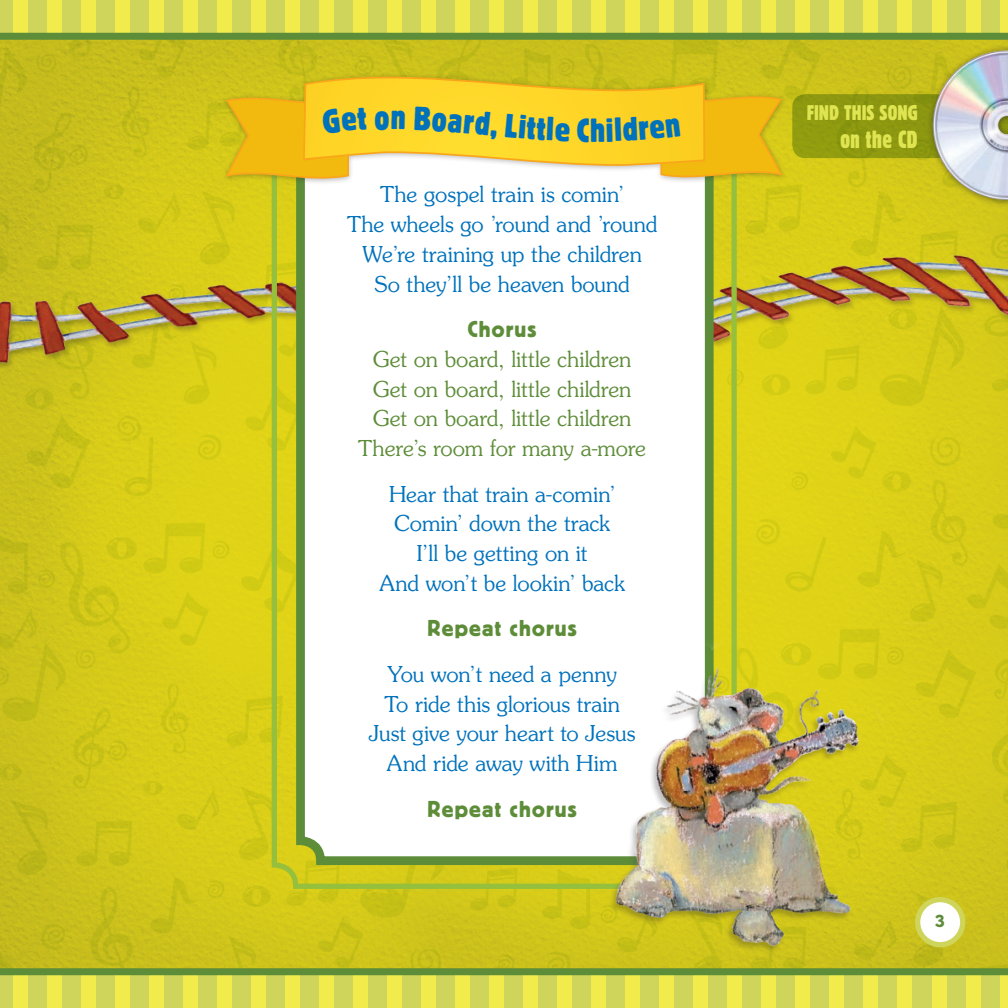
<style>
.page{position:relative;width:1008px;height:1008px;background:#fff}
.page>*{position:absolute;margin:0;border:0;box-sizing:border-box;transform-origin:0 0}
.t1{font:condensed 33.25px "Block BE";color:#0072bc}
.t2{font:24.5px "Block BE Extra Cn";letter-spacing:.025em;color:#dfe451}
.t3{font:22.75px "Block BE";letter-spacing:.05em;color:#5e8d39}
.t4{font:300 21.88px/29.8px "Souvenir";color:#0072bc;text-align:center}
.t5{font:300 21.88px/29.8px "Souvenir";color:#5e8d39;text-align:center}
.t6{font:condensed 21px "Block BE";letter-spacing:.005em;color:#dfe451;scale:.9 1}
.t7{font:17.5px "Block BE";color:#5e8d39}
</style>
<div class="page">
<img style="left:1px;top:585px;width:1007px;height:383px">
<div style="left:0;top:970px;width:1008px;height:38px;background:#cfd55a"></div>
<div style="left:13px;top:970px;width:15px;height:38px;background:#f2eb4c"></div>
<div style="left:47px;top:970px;width:15px;height:38px;background:#f2eb4c"></div>
<div style="left:81px;top:970px;width:15px;height:38px;background:#f2eb4c"></div>
<div style="left:115px;top:970px;width:15px;height:38px;background:#f2eb4c"></div>
<div style="left:149px;top:970px;width:15px;height:38px;background:#f2eb4c"></div>
<div style="left:183px;top:970px;width:15px;height:38px;background:#f2eb4c"></div>
<div style="left:217px;top:970px;width:15px;height:38px;background:#f2eb4c"></div>
<div style="left:251px;top:970px;width:15px;height:38px;background:#f2eb4c"></div>
<div style="left:285px;top:970px;width:15px;height:38px;background:#f2eb4c"></div>
<div style="left:319px;top:970px;width:15px;height:38px;background:#f2eb4c"></div>
<div style="left:353px;top:970px;width:15px;height:38px;background:#f2eb4c"></div>
<div style="left:387px;top:970px;width:15px;height:38px;background:#f2eb4c"></div>
<div style="left:421px;top:970px;width:15px;height:38px;background:#f2eb4c"></div>
<div style="left:455px;top:970px;width:15px;height:38px;background:#f2eb4c"></div>
<div style="left:490px;top:970px;width:14px;height:38px;background:#f2eb4c"></div>
<div style="left:524px;top:970px;width:14px;height:38px;background:#f2eb4c"></div>
<div style="left:558px;top:970px;width:14px;height:38px;background:#f2eb4c"></div>
<div style="left:932px;top:970px;width:14px;height:38px;background:#f2eb4c"></div>
<div style="left:966px;top:970px;width:14px;height:38px;background:#f2eb4c"></div>
<div style="left:1000px;top:970px;width:8px;height:38px;background:#f2eb4c"></div>
<div style="left:0;top:968px;width:1008px;height:7px;background:#5e8d39"></div>
<img style="left:0;top:585px;width:1px;height:383px">
<img style="left:0;top:0;width:1008px;height:585px">
<div style="left:301px;top:134px;width:408px;height:727px;background:#fff;border-radius:20px"></div>
<div style="left:296px;top:130px;width:418px;height:735px;border:9px solid #5e8d39;border-radius:20px"></div>
<div style="left:272px;top:107px;width:465px;height:782px;border:5px solid #94c03d;border-radius:21px"></div>
<img style="left:570px;top:622px;width:364px;height:386px">
<svg style="left:792px;top:94px;width:135px;height:64px;background:#8d980f"></svg>
<div style="left:927px;top:45px;width:81px;height:163px;background:#231f20;opacity:.6"></div>
<img style="left:928px;top:48px;width:80px;height:153px">
<div style="left:221px;top:73px;width:566px;height:112px;background:#231f20;opacity:.3"></div>
<div style="left:918px;top:900px;width:45px;height:45px;background:#fff;border-radius:50%"></div>
<div style="left:915px;top:897px;width:50px;height:50px;border:5px solid #cfd55a;border-radius:50%"></div>
<svg style="left:224px;top:76px;width:560px;height:107px;background:#f2cf3c"></svg>
<h1 class="t1" style="left:590px;top:111px;width:17px">h</h1>
<p class="t4" style="left:347px;top:180px;width:312px">The gospel train is comin’<br>The wheels go ’round and ’round<br>We’re training up the children<br>So they’ll be heaven bound</p>
<p class="t3" style="left:468px;top:316px;width:70px">Chorus</p>
<p class="t5" style="left:358px;top:344px;width:289px">Get on board, little children<br>Get on board, little children<br>Get on board, little children<br>There’s room for many a-more</p>
<p class="t4" style="left:379px;top:479px;width:247px">Hear that train a-comin’<br>Comin’ down the track<br>I’ll be getting on it<br>And won’t be lookin’ back</p>
<p class="t3" style="left:428px;top:616px;width:151px">Repeat chorus</p>
<p class="t4" style="left:369px;top:659px;width:268px">You won’t need a penny<br>To ride this glorious train<br>Just give your heart to Jesus<br>And ride away with Him</p>
<p class="t3" style="left:428px;top:796px;width:151px">Repeat chorus</p>
<p class="t6" style="left:807px;top:101px;width:125px">FIND THIS SONG</p>
<p class="t2" style="left:840px;top:125px;width:79px">on the CD</p>
<p class="t7" style="left:936px;top:911px;width:11px">3</p>
</div>
